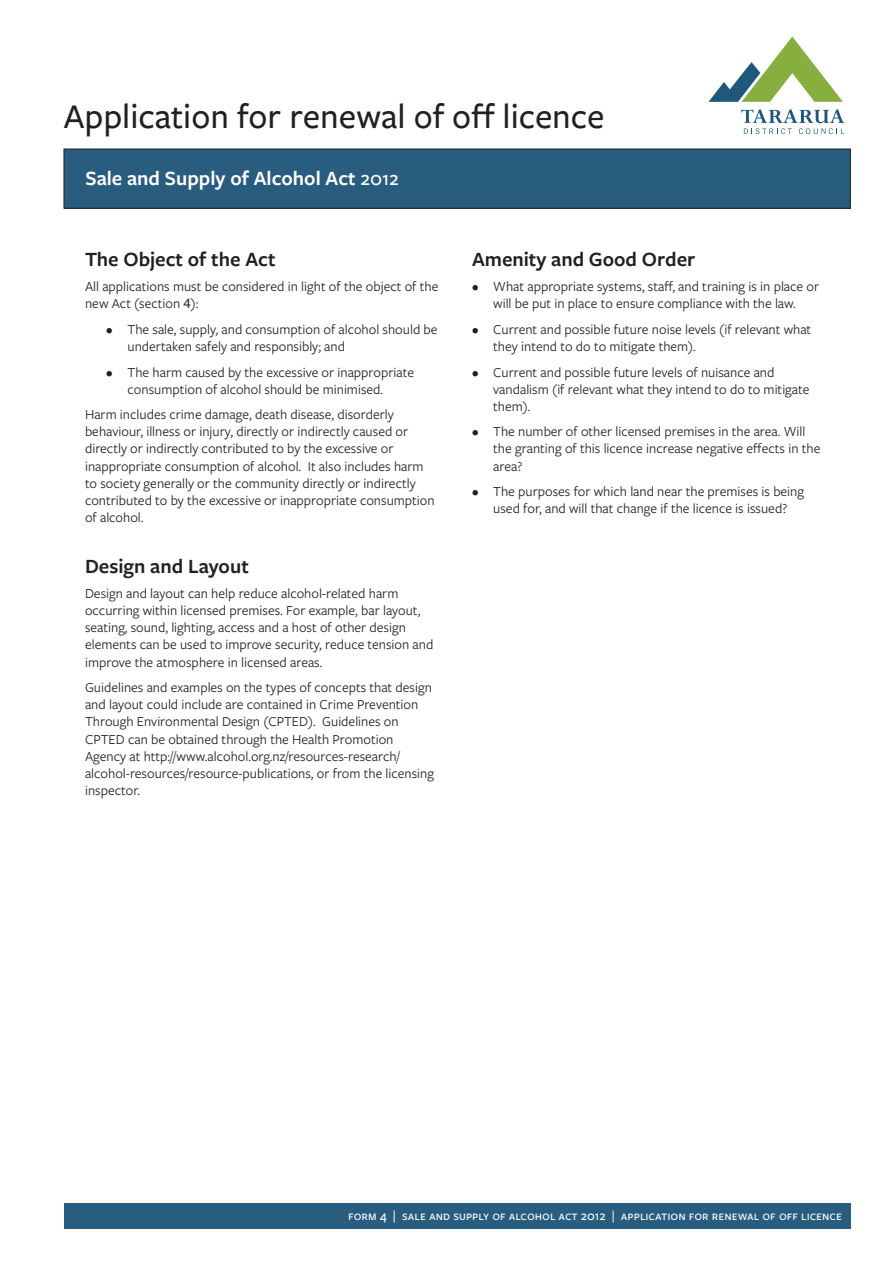
<style>
.page{position:relative;width:893px;height:1263px;background:#fff}
.page>*{position:absolute;margin:0;border:0;box-sizing:border-box;transform-origin:0 0}
.Form_Heading{font:500 36px "Freight Sans Pro";color:#231f20}
.Section_heading{font:600 21px "Freight Sans Pro";color:#231f20}
.Section_heading-2{font:600 21px "Freight Sans Pro";color:#fff}
.Body_text{font:14.25px/17.1px "Freight Sans Pro";color:#231f20}
.t1{font:500 13.5px "Freight Sans Pro";color:#fff}
.s1{font-weight:500}
.s2{font-family:"Myriad Pro"}
</style>
<div class="page">
<div style="left:64px;top:1203px;width:786px;height:26px;background:#295d80"></div>
<div style="left:64px;top:149px;width:786px;height:59px;background:#295d80"></div>
<div style="left:64px;top:149px;width:786px;height:59px;border:1px solid #231f20"></div>
<svg style="left:708px;top:36px;width:135px;height:66px"></svg>
<svg style="left:741px;top:110px;width:103px;height:24px"></svg>
<p class="Form_Heading" style="left:64px;top:92px;width:542px">Application for renewal of off licence</p>
<p class="Section_heading-2" style="left:85px;top:164px;width:315px">Sale and Supply of Alcohol Act <span class="s1">2012</span></p>
<p class="Section_heading" style="left:85px;top:244px;width:192px">The Object of the Act</p>
<p class="Body_text" style="left:85px;top:277px;width:355px">All applications must be considered in light of the object of the new Act (section <span class="s2">4</span>):</p>
<p class="Body_text" style="left:128px;top:320px;width:311px;text-indent:-21px">• The sale, supply, and consumption of alcohol should be undertaken safely and responsibly; and</p>
<p class="Body_text" style="left:128px;top:363px;width:288px;text-indent:-21px">• The harm caused by the excessive or inappropriate consumption of alcohol should be minimised.</p>
<p class="Body_text" style="left:85px;top:405px;width:351px">Harm includes crime damage, death disease, disorderly behaviour, illness or injury, directly or indirectly caused or directly or indirectly contributed to by the excessive or inappropriate consumption of alcohol. It also includes harm to society generally or the community directly or indirectly contributed to by the excessive or inappropriate consumption of alcohol.</p>
<p class="Section_heading" style="left:85px;top:551px;width:165px">Design and Layout</p>
<p class="Body_text" style="left:85px;top:584px;width:350px">Design and layout can help reduce alcohol-related harm occurring within licensed premises. For example, bar layout, seating, sound, lighting, access and a host of other design elements can be used to improve security, reduce tension and improve the atmosphere in licensed areas.</p>
<p class="Body_text" style="left:85px;top:678px;width:351px">Guidelines and examples on the types of concepts that design and layout could include are contained in Crime Prevention Through Environmental Design (CPTED). Guidelines on CPTED can be obtained through the Health Promotion Agency at http://www.alcohol.org.nz/resources-research/ alcohol-resources/resource-publications, or from the licensing inspector.</p>
<p class="Section_heading" style="left:472px;top:244px;width:225px">Amenity and Good Order</p>
<p class="Body_text" style="left:472px;top:277px;width:349px;text-align:center">• What appropriate systems, staff, and training is in place or will be put in place to ensure compliance with the law.</p>
<p class="Body_text" style="left:493px;top:320px;width:320px;text-indent:-21px">• Current and possible future noise levels (if relevant what they intend to do to mitigate them).</p>
<p class="Body_text" style="left:493px;top:363px;width:318px;text-indent:-21px">• Current and possible future levels of nuisance and vandalism (if relevant what they intend to do to mitigate them).</p>
<p class="Body_text" style="left:493px;top:423px;width:329px;text-indent:-21px">• The number of other licensed premises in the area. Will the granting of this licence increase negative effects in the area?</p>
<p class="Body_text" style="left:472px;top:482px;width:334px;text-align:center">• The purposes for which land near the premises is being used for, and will that change if the licence is issued?</p>
<p class="t1" style="left:348px;top:1207px;width:495px">form 4 | sale and supply of alcohol act 2012 | application for renewal of off licence</p>
</div>
